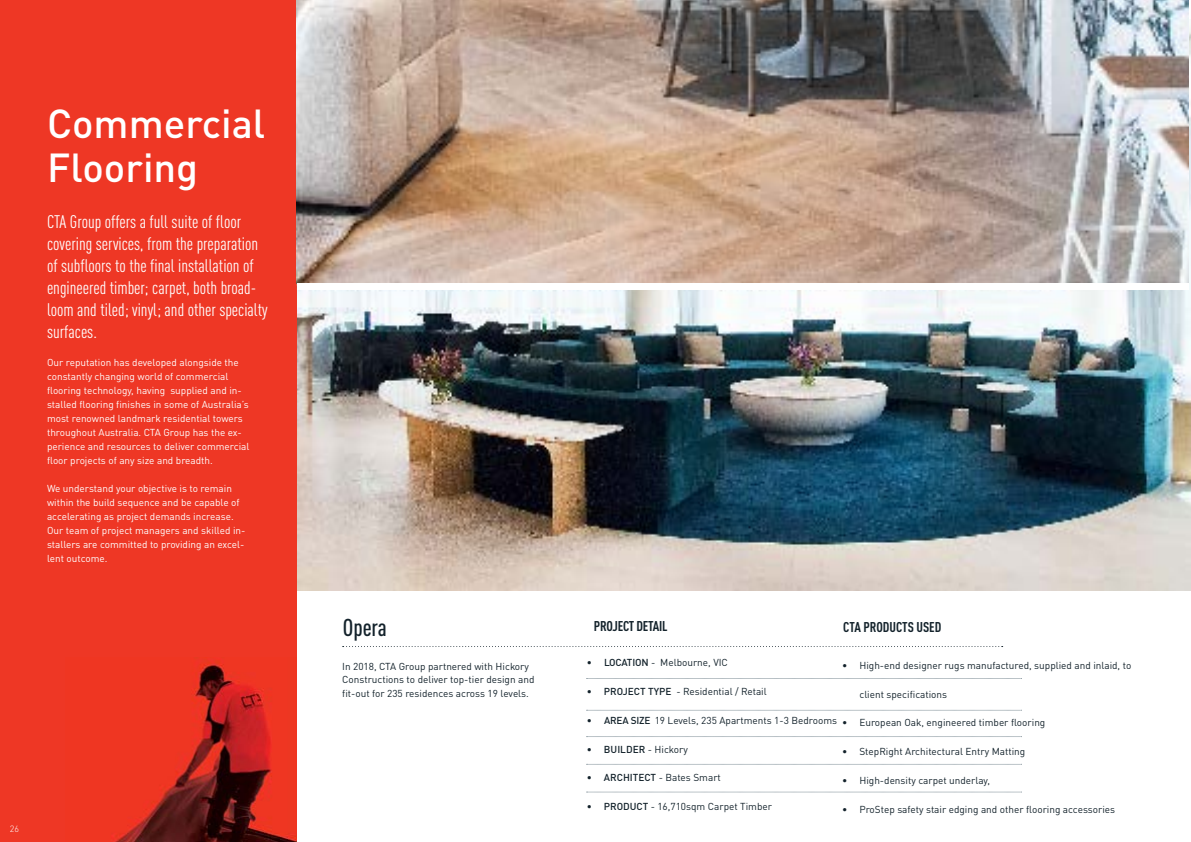
<style>
.page{position:relative;width:1191px;height:842px;background:#fff}
.page>*{position:absolute;margin:0;border:0;box-sizing:border-box;transform-origin:0 0}
.t1{font:500 40px/44px "DINOT";color:#fff}
.t2{font:500 condensed 24px "DINOT";color:#13222b}
.t3{font:condensed 18px/22px "DINOT";color:#fff}
.t4{font:700 condensed 14px "DINOT";letter-spacing:-.015em;color:#13222b}
.t5{font:10px/14px "DINOT";color:#fff}
.t6{font:10px/13.4px "DINOT";color:#13222b}
.t7{font:500 10px "DINOT";color:#13222b}
.t8{font:300 9px "DINOT";color:#fff}
.s1{font-weight:500}
.s2{font-weight:400}
</style>
<div class="page">
<svg style="left:343px;top:646px;width:659px;height:1px"></svg>
<div style="left:0;top:0;width:297px;height:788px;background:#ee3725"></div>
<img style="left:298px;top:20px;width:893px;height:570px">
<img style="left:297px;top:0;width:891px;height:283px">
<div style="left:297px;top:283px;width:891px;height:7px;background:#fff"></div>
<img style="left:65px;top:662px;width:232px;height:180px">
<svg style="left:586px;top:678px;width:436px;height:1px"></svg>
<svg style="left:586px;top:710px;width:436px;height:1px"></svg>
<svg style="left:586px;top:736px;width:436px;height:1px"></svg>
<svg style="left:586px;top:764px;width:436px;height:1px"></svg>
<svg style="left:586px;top:792px;width:436px;height:1px"></svg>
<h1 class="t1" style="left:47px;top:100px;width:220px">Commercial<br>Flooring</h1>
<h3 class="t3" style="left:47px;top:210px;width:222px">CTA Group offers a full suite of floor covering services, from the preparation of subfloors to the final installation of engineered timber; carpet, both broad&shy;loom and tiled; vinyl; and other specialty surfaces.</h3>
<p class="t5" style="left:47px;top:356px;width:204px">Our reputation has developed alongside the constantly changing world of commercial flooring technology, having supplied and in&shy;stalled flooring finishes in some of Australia’s most renowned landmark residential towers throughout Australia. CTA Group has the ex&shy;perience and resources to deliver commercial floor projects of any size and breadth.</p>
<p class="t5" style="left:47px;top:482px;width:200px">We understand your objective is to remain within the build sequence and be capable of accelerating as project demands increase.<br>Our team of project managers and skilled in&shy;stallers are committed to providing an excel&shy;lent outcome.</p>
<p class="t8" style="left:10px;top:823px;width:11px">26</p>
<h2 class="t2" style="left:343px;top:613px;width:46px">Opera</h2>
<p class="t6" style="left:342px;top:659px;width:194px">In 2018, CTA Group partnered with Hickory<br>Constructions to deliver top-tier design and fit-out for 235 residences across 19 levels.</p>
<p class="t6" style="left:587px;top:656px;width:143px"><span class="s1">• LOCATION</span> - Melbourne, VIC</p>
<h3 class="t4" style="left:594px;top:617px;width:75px">PROJECT DETAIL</h3>
<h3 class="t4" style="left:843px;top:618px;width:100px">CTA PRODUCTS USED</h3>
<p class="t6" style="left:842px;top:658px;width:291px">• High-end designer rugs manufactured, supplied and inlaid, to</p>
<p class="t6" style="left:859px;top:687px;width:89px">client specifications</p>
<p class="t6" style="left:842px;top:716px;width:205px">• European Oak, engineered timber flooring</p>
<p class="t6" style="left:842px;top:745px;width:185px">• StepRight Architectural Entry Matting</p>
<p class="t6" style="left:842px;top:773px;width:149px">• High-density carpet underlay,</p>
<p class="t6" style="left:842px;top:802px;width:274px">• ProStep safety stair edging and other flooring accessories</p>
<p class="t6" style="left:586px;top:684px;width:182px"><span class="s1">• PROJECT TYPE</span> - Residential / Retail</p>
<p class="t6" style="left:587px;top:713px;width:252px"><span class="s1">• AREA SIZE</span> 19 Levels, 235 Apartments 1-3 Bedrooms</p>
<p class="t7" style="left:586px;top:743px;width:103px">• BUILDER <span class="s2">- Hickory</span></p>
<p class="t6" style="left:586px;top:771px;width:136px"><span class="s1">• ARCHITECT</span> - Bates Smart</p>
<p class="t6" style="left:586px;top:800px;width:187px"><span class="s1">• PRODUCT</span> - 16,710sqm Carpet Timber</p>
</div>
